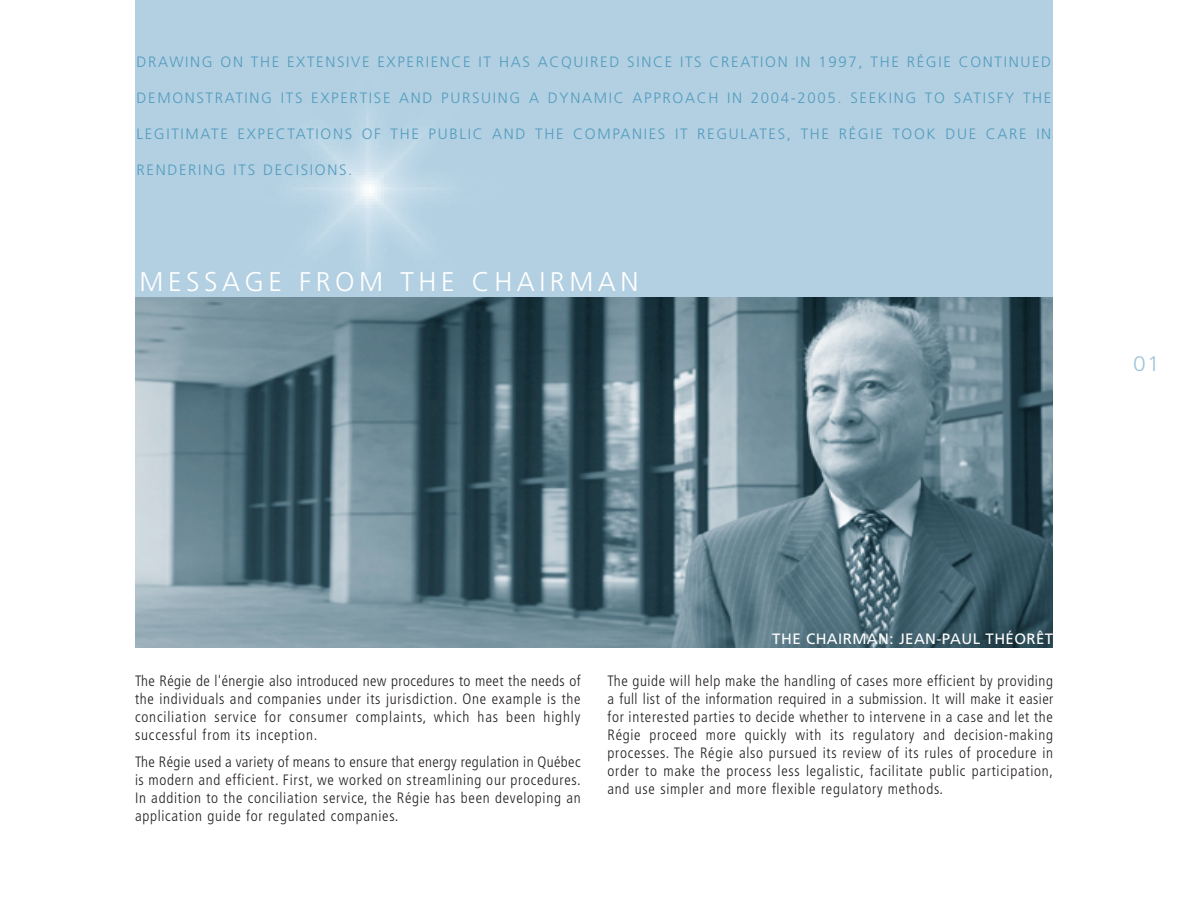
<style>
.page{position:relative;width:1188px;height:918px;background:#fff}
.page>*{position:absolute;margin:0;border:0;box-sizing:border-box;transform-origin:0 0}
.t1{font:300 27px "Frutiger";letter-spacing:.165em;color:#fff}
.t2{font:300 21px "Frutiger";color:#a1c5db;scale:1.09 1}
.t3{font:300 condensed 15px/18px "Frutiger";letter-spacing:.05em;color:#231f20;text-align:justify}
.t4{font:300 15px "Frutiger";letter-spacing:.11em;color:#529cbe}
.t5{font:15px "Frutiger";letter-spacing:.03em;color:#fff}
</style>
<div class="page">
<img style="left:135px;top:0;width:918px;height:648px">
<p class="t4" style="left:136px;top:56px;width:916px">DRAWING ON THE EXTENSIVE EXPERIENCE IT HAS ACQUIRED SINCE ITS CREATION IN 1997, THE RÉGIE CONTINUED</p>
<p class="t4" style="left:136px;top:92px;width:916px">DEMONSTRATING ITS EXPERTISE AND PURSUING A DYNAMIC APPROACH IN 2004-2005. SEEKING TO SATISFY THE</p>
<p class="t4" style="left:136px;top:128px;width:916px">LEGITIMATE EXPECTATIONS OF THE PUBLIC AND THE COMPANIES IT REGULATES, THE RÉGIE TOOK DUE CARE IN</p>
<p class="t4" style="left:136px;top:164px;width:217px">RENDERING ITS DECISIONS.</p>
<h1 class="t1" style="left:140px;top:271px;width:500px">MESSAGE FROM THE CHAIRMAN</h1>
<h2 class="t2" style="left:1133px;top:355px;width:26px">01</h2>
<p class="t3" style="left:135px;top:673px;width:447px">The Régie de l'énergie also introduced new procedures to meet the needs of the individuals and companies under its jurisdiction. One example is the conciliation service for consumer complaints, which has been highly successful from its inception.</p>
<p class="t3" style="left:135px;top:754px;width:447px">The Régie used a variety of means to ensure that energy regulation in Québec is modern and efficient. First, we worked on streamlining our procedures.<br>In addition to the conciliation service, the Régie has been developing an application guide for regulated companies.</p>
<p class="t5" style="left:772px;top:633px;width:282px">THE CHAIRMAN: JEAN-PAUL THÉORÊT</p>
<p class="t3" style="left:608px;top:673px;width:447px">The guide will help make the handling of cases more efficient by providing a full list of the information required in a submission. It will make it easier for interested parties to decide whether to intervene in a case and let the Régie proceed more quickly with its regulatory and decision-making processes. The Régie also pursued its review of its rules of procedure in order to make the process less legalistic, facilitate public participation, and use simpler and more flexible regulatory methods.</p>
</div>
